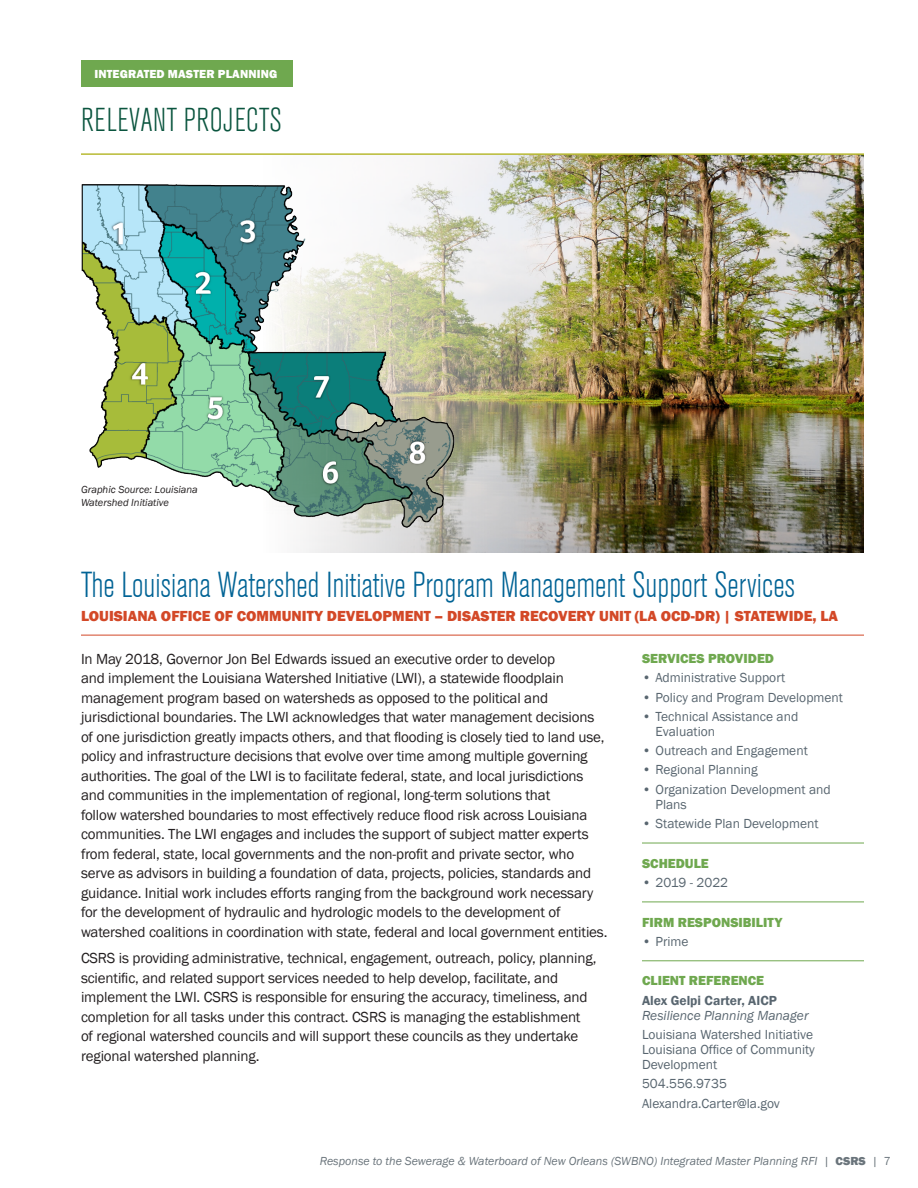
<style>
.page{position:relative;width:918px;height:1188px;background:#fff}
.page>*{position:absolute;margin:0;border:0;box-sizing:border-box;transform-origin:0 0}
.t1{font:300 condensed 36px "Akzidenz Grotesk Std";color:#016395}
.t2{font:300 condensed 33px "Akzidenz Grotesk Std";letter-spacing:.015em;color:#0b553f}
.t3{font:15px/19.5px "Franklin Gothic";letter-spacing:-.01em;color:#231f20}
.t4{font:800 15px "Franklin Gothic";color:#d34827}
.t5{font:13.5px/15px "Franklin Gothic";color:#596670}
.t6{font:800 13.5px "Franklin Gothic";color:#6fa84f}
.t7{font:italic 13.5px/15px "Franklin Gothic";color:#596670}
.t8{font:italic 12px "Franklin Gothic";color:#6a747b}
.t9{font:800 12px "Franklin Gothic";letter-spacing:.01em;color:#fff}
.t10{font:italic 10.5px/12.6px "Franklin Gothic";color:#231f20}
.s1{font-weight:600;font-style:normal}
.s2{font-weight:800;font-style:normal}
.s3{font-style:normal}
</style>
<div class="page">
<img style="left:300px;top:155px;width:564px;height:397px">
<hr style="left:81px;top:153px;width:783px;height:2px;background:#b8ba33">
<div style="left:81px;top:60px;width:212px;height:27px;background:#6fa84f"></div>
<hr style="left:81px;top:635px;width:783px;height:1px;background:#d34827">
<hr style="left:642px;top:843px;width:222px;height:1px;background:#6fa84f">
<hr style="left:642px;top:902px;width:222px;height:1px;background:#6fa84f">
<hr style="left:642px;top:960px;width:222px;height:1px;background:#6fa84f">
<img style="left:81px;top:184px;width:373px;height:343px">
<p class="t9" style="left:94px;top:66px;width:184px">INTEGRATED MASTER PLANNING</p>
<p class="t2" style="left:81px;top:102px;width:202px">RELEVANT PROJECTS</p>
<p class="t10" style="left:81px;top:483px;width:118px">Graphic Source: Louisiana<br>Watershed Initiative</p>
<p class="t1" style="left:81px;top:566px;width:716px">The Louisiana Watershed Initiative Program Management Support Services</p>
<p class="t4" style="left:81px;top:606px;width:759px">LOUISIANA OFFICE OF COMMUNITY DEVELOPMENT – DISASTER RECOVERY UNIT (LA OCD-DR) | STATEWIDE, LA</p>
<p class="t3" style="left:81px;top:650px;width:528px">In May 2018, Governor Jon Bel Edwards issued an executive order to develop<br>and implement the Louisiana Watershed Initiative (LWI), a statewide floodplain management program based on watersheds as opposed to the political and jurisdictional boundaries. The LWI acknowledges that water management decisions of one jurisdiction greatly impacts others, and that flooding is closely tied to land use, policy and infrastructure decisions that evolve over time among multiple governing authorities. The goal of the LWI is to facilitate federal, state, and local jurisdictions and communities in the implementation of regional, long-term solutions that<br>follow watershed boundaries to most effectively reduce flood risk across Louisiana communities. The LWI engages and includes the support of subject matter experts from federal, state, local governments and the non-profit and private sector, who serve as advisors in building a foundation of data, projects, policies, standards and guidance. Initial work includes efforts ranging from the background work necessary for the development of hydraulic and hydrologic models to the development of watershed coalitions in coordination with state, federal and local government entities.</p>
<p class="t3" style="left:81px;top:949px;width:517px">CSRS is providing administrative, technical, engagement, outreach, policy, planning, scientific, and related support services needed to help develop, facilitate, and implement the LWI. CSRS is responsible for ensuring the accuracy, timeliness, and completion for all tasks under this contract. CSRS is managing the establishment of regional watershed councils and will support these councils as they undertake regional watershed planning.</p>
<p class="t6" style="left:642px;top:650px;width:134px">SERVICES PROVIDED</p>
<p class="t5" style="left:642px;top:670px;width:145px">• Administrative Support</p>
<p class="t5" style="left:642px;top:690px;width:203px">• Policy and Program Development</p>
<p class="t5" style="left:656px;top:709px;width:144px;text-indent:-14px">• Technical Assistance and<br>Evaluation</p>
<p class="t5" style="left:642px;top:743px;width:167px">• Outreach and Engagement</p>
<p class="t5" style="left:642px;top:763px;width:117px">• Regional Planning</p>
<p class="t5" style="left:656px;top:782px;width:177px;text-indent:-14px">• Organization Development and<br>Plans</p>
<p class="t5" style="left:642px;top:816px;width:178px">• Statewide Plan Development</p>
<p class="t6" style="left:642px;top:854px;width:68px">SCHEDULE</p>
<p class="t5" style="left:642px;top:875px;width:88px">• 2019 - 2022</p>
<p class="t6" style="left:642px;top:913px;width:142px">FIRM RESPONSIBILITY</p>
<p class="t5" style="left:642px;top:934px;width:48px">• Prime</p>
<p class="t6" style="left:642px;top:972px;width:124px">CLIENT REFERENCE</p>
<p class="t7" style="left:642px;top:993px;width:168px"><span class="s1">Alex Gelpi Carter, AICP<br></span>Resilience Planning Manager</p>
<p class="t5" style="left:642px;top:1027px;width:174px">Louisiana Watershed Initiative<br>Louisiana Office of Community<br>Development</p>
<p class="t5" style="left:642px;top:1077px;width:87px">504.556.9735</p>
<p class="t5" style="left:642px;top:1096px;width:139px">Alexandra.Carter@la.gov</p>
<p class="t8" style="left:320px;top:1154px;width:573px">Response to the Sewerage &amp; Waterboard of New Orleans (SWBNO) Integrated Master Planning RFI | <span class="s2">CSRS</span> | <span class="s3">7</span></p>
</div>
